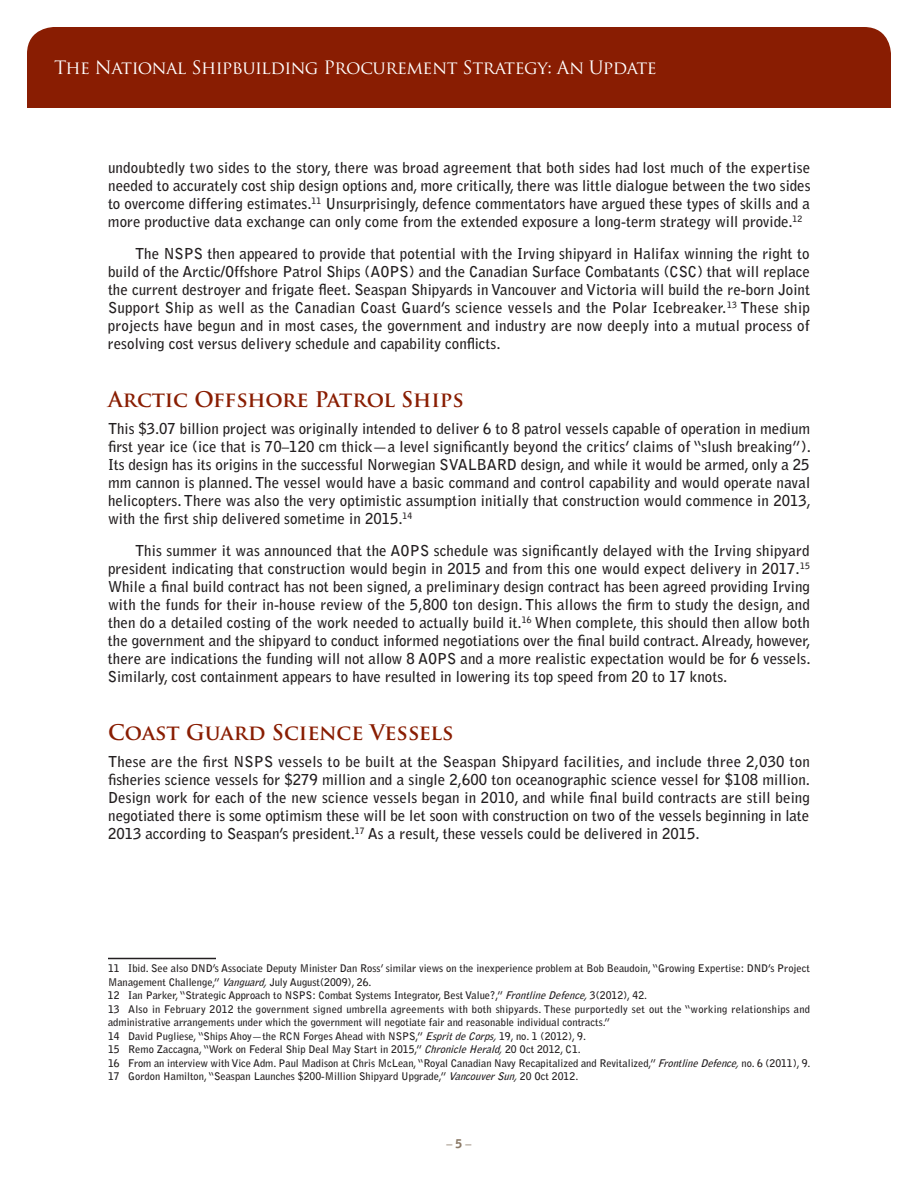
<style>
.page{position:relative;width:918px;height:1188px;background:#fff}
.page>*{position:absolute;margin:0;border:0;box-sizing:border-box;transform-origin:0 0}
.t1{font:700 21px "Trajan Pro";color:#891d02}
.t2{font:18px "Trajan Pro";letter-spacing:-.025em;color:#fff}
.t3{font:700 15px/18px "Bell Gothic Std";color:#231f20;text-align:justify}
.t4{font:700 12px "Bell Gothic Std";color:#8a7966}
.t5{font:700 10.5px/13.5px "Bell Gothic Std";color:#231f20}
.s1{font-style:italic}
.s2{font-weight:900}
</style>
<div class="page">
<div style="left:27px;top:27px;width:864px;height:81px;background:#891d02"></div>
<hr style="left:108px;top:958px;width:108px;height:1px;background:#231f20">
<p class="t2" style="left:54px;top:56px;width:604px">The National Shipbuilding Procurement Strategy: An Update</p>
<p class="t3" style="left:108px;top:159px;width:704px">undoubtedly two sides to the story, there was broad agreement that both sides had lost much of the expertise needed to accurately cost ship design options and, more critically, there was little dialogue between the two sides to overcome differing estimates.<sup>11</sup> Unsurprisingly, defence commentators have argued these types of skills and a more productive data exchange can only come from the extended exposure a long-term strategy will provide.<sup>12</sup></p>
<p class="t3" style="left:108px;top:244px;width:704px;text-indent:27px">The NSPS then appeared to provide that potential with the Irving shipyard in Halifax winning the right to build of the Arctic/Offshore Patrol Ships (AOPS) and the Canadian Surface Combatants (CSC) that will replace the current destroyer and frigate fleet. Seaspan Shipyards in Vancouver and Victoria will build the re-born Joint Support Ship as well as the Canadian Coast Guard’s science vessels and the Polar Icebreaker.<sup>13</sup> These ship projects have begun and in most cases, the government and industry are now deeply into a mutual process of resolving cost versus delivery schedule and capability conflicts.</p>
<h1 class="t1" style="left:108px;top:387px;width:357px">Arctic Offshore Patrol Ships</h1>
<p class="t3" style="left:108px;top:420px;width:704px">This $3.07 billion project was originally intended to deliver 6 to 8 patrol vessels capable of operation in medium first year ice (ice that is 70–120 cm thick—a level significantly beyond the critics’ claims of “slush breaking”).<br>Its design has its origins in the successful Norwegian SVALBARD design, and while it would be armed, only a 25 mm cannon is planned. The vessel would have a basic command and control capability and would operate naval helicopters. There was also the very optimistic assumption initially that construction would commence in 2013, with the first ship delivered sometime in 2015.<sup>14</sup></p>
<p class="t3" style="left:108px;top:541px;width:704px;text-indent:27px">This summer it was announced that the AOPS schedule was significantly delayed with the Irving shipyard president indicating that construction would begin in 2015 and from this one would expect delivery in 2017.<sup>15<br></sup>While a final build contract has not been signed, a preliminary design contract has been agreed providing Irving with the funds for their in-house review of the 5,800 ton design. This allows the firm to study the design, and then do a detailed costing of the work needed to actually build it.<sup>16</sup> When complete, this should then allow both the government and the shipyard to conduct informed negotiations over the final build contract. Already, however, there are indications the funding will not allow 8 AOPS and a more realistic expectation would be for 6 vessels.<br>Similarly, cost containment appears to have resulted in lowering its top speed from 20 to 17 knots.</p>
<h1 class="t1" style="left:108px;top:720px;width:347px">Coast Guard Science Vessels</h1>
<p class="t3" style="left:108px;top:753px;width:704px">These are the first NSPS vessels to be built at the Seaspan Shipyard facilities, and include three 2,030 ton fisheries science vessels for $279 million and a single 2,600 ton oceanographic science vessel for $108 million.<br>Design work for each of the new science vessels began in 2010, and while final build contracts are still being negotiated there is some optimism these will be let soon with construction on two of the vessels beginning in late 2013 according to Seaspan’s president.<sup>17</sup> As a result, these vessels could be delivered in 2015.</p>
<p class="t5" style="left:108px;top:961px;width:704px">11 Ibid. See also DND’s Associate Deputy Minister Dan Ross’ similar views on the inexperience problem at Bob Beaudoin, “Growing Expertise: DND’s Project Management Challenge,” <span class="s1">Vanguard,</span>July August(2009), 26.<br>12 Ian Parker, “Strategic Approach to NSPS: Combat Systems Integrator, Best Value?,” <span class="s1">FrontlineDefence,</span>3(2012), 42.<br>13 Also in February 2012 the government signed umbrella agreements with both shipyards. These purportedly set out the “working relationships and administrative arrangements under which the government will negotiate fair and reasonable individual contracts.”<br>14 David Pugliese, “Ships Ahoy—the RCN Forges Ahead with NSPS,” <span class="s1">EspritdeCorps,</span>19, no. 1 (2012), 9.<br>15 Remo Zaccagna, “Work on Federal Ship Deal May Start in 2015,” <span class="s1">ChronicleHerald,</span>20 Oct 2012, C1.<br>16 From an interview with Vice Adm. Paul Madison at Chris McLean, “Royal Canadian Navy Recapitalized and Revitalized,” <span class="s1">FrontlineDefence,</span>no. 6 (2011), 9.<br>17 Gordon Hamilton, “Seaspan Launches $200-Million Shipyard Upgrade,” <span class="s1">VancouverSun,</span>20 Oct 2012.</p>
<p class="t4" style="left:446px;top:1136px;width:27px">– <span class="s2">5</span> –</p>
</div>
